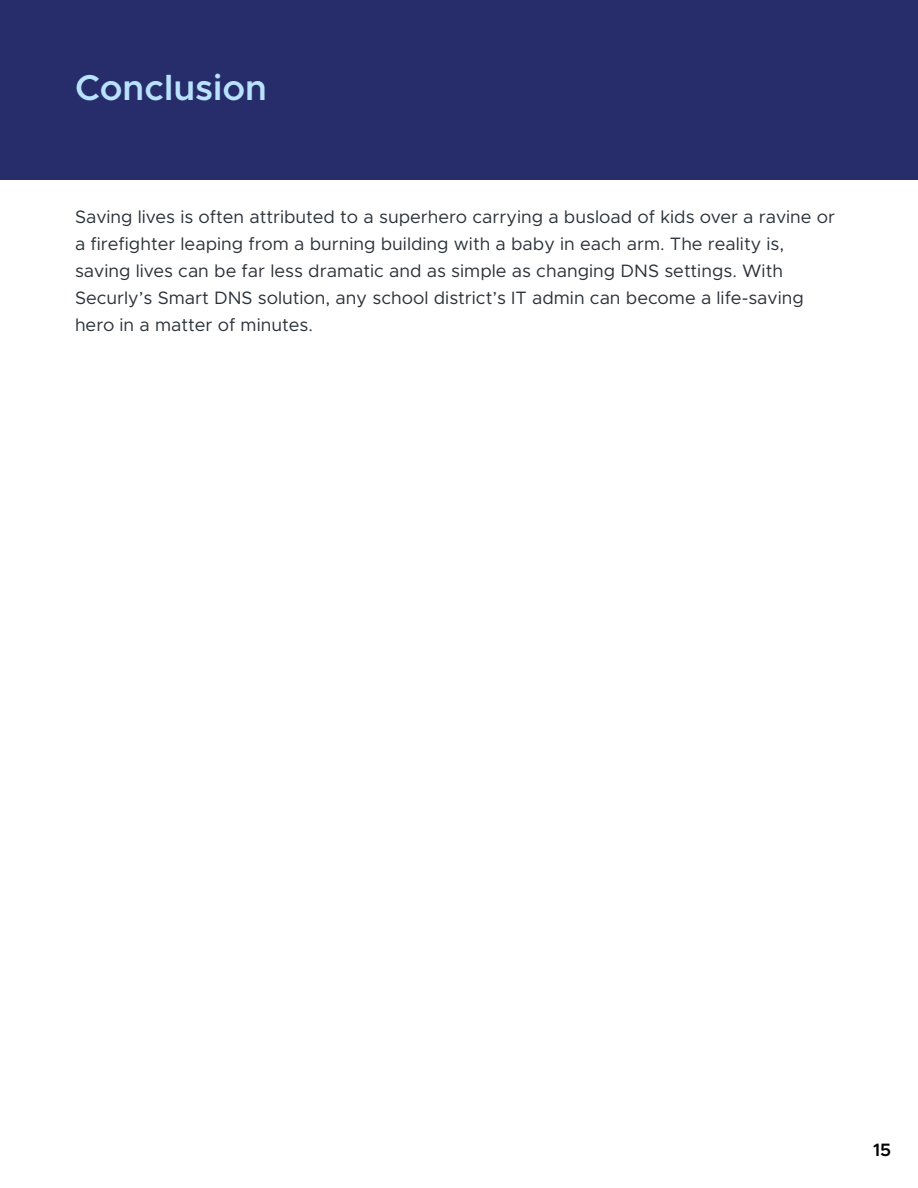
<style>
.page{position:relative;width:918px;height:1188px;background:#fff}
.page>*{position:absolute;margin:0;border:0;box-sizing:border-box;transform-origin:0 0}
.t1{font:600 36px "Metropolis";color:#b9e2ff}
.t2{font:18px/27px "Metropolis";color:#2a3138}
.t3{font:600 18px "Metropolis";color:#000}
</style>
<div class="page">
<div style="left:0;top:0;width:918px;height:180px;background:#272d6a"></div>
<h1 class="t1" style="left:75px;top:65px;width:194px">Conclusion</h1>
<p class="t2" style="left:75px;top:203px;width:762px">Saving lives is often attributed to a superhero carrying a busload of kids over a ravine or a firefighter leaping from a burning building with a baby in each arm. The reality is, saving lives can be far less dramatic and as simple as changing DNS settings. With Securly’s Smart DNS solution, any school district’s IT admin can become a life-saving hero in a matter of minutes.</p>
<p class="t3" style="left:873px;top:1138px;width:20px">15</p>
</div>
